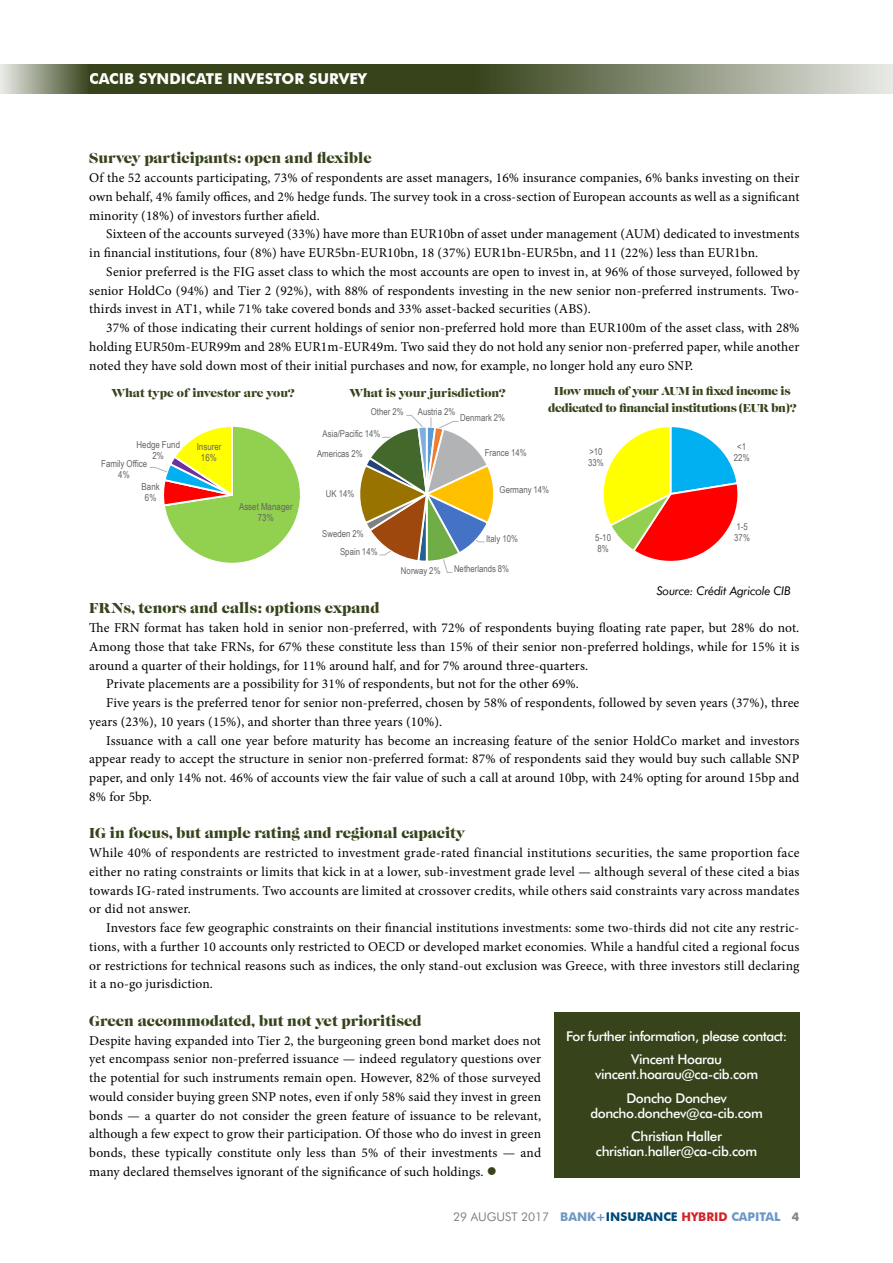
<style>
.page{position:relative;width:893px;height:1263px;background:#fff}
.page>*{position:absolute;margin:0;border:0;box-sizing:border-box;transform-origin:0 0}
.t1{font:15px "Caslon Gra D";color:#36431b}
.t2{font:700 15px "Futura BT";color:#fff}
.t3{font:13.5px/18.8px "Minion Pro";letter-spacing:.01em;color:#000;text-align:justify}
.t4{font:500 13.5px/23.5px "Futura BT";letter-spacing:-.03em;color:#fff;text-align:center}
.t5{font:12px/16.5px "Caslon Gra D";letter-spacing:-.03em;color:#36431b;text-align:center}
.t6{font:12px "Caslon Gra D";color:#36431b}
.t7{font:12px "Futura BT";color:#808285}
.t8{font:italic 12px "Futura BT";letter-spacing:-.02em;color:#000}
.t9{font:9.75px/11.1px "Arial Narrow";letter-spacing:.005em;color:#636467;text-align:center}
.t10{font:9.6px/10.9px "Arial Narrow";letter-spacing:.005em;color:#636467;text-align:center}
.t11{font:9.45px "Arial Narrow";letter-spacing:.005em;color:#636467}
.s1{color:#36431b}
.s2{font-weight:700;color:#6c97c5}
.s3{font-weight:700;color:#00487a}
.s4{font-weight:700;color:#d2232a}
.s5{font-weight:700}
</style>
<div class="page">
<svg style="left:149px;top:426px;width:151px;height:137px"></svg>
<svg style="left:360px;top:415px;width:134px;height:158px"></svg>
<div style="left:554px;top:1012px;width:245px;height:166px;background:#36431b"></div>
<svg style="left:603px;top:427px;width:135px;height:134px"></svg>
<div style="left:89px;top:64px;width:383px;height:30px;background:#36431b"></div>
<div style="left:472px;top:64px;width:421px;height:30px;background:linear-gradient(to right,#35421a,#e9eae6)"></div>
<div style="left:0;top:64px;width:89px;height:30px;background:linear-gradient(to right,#ebece8,#39461f)"></div>
<p class="t2" style="left:89px;top:70px;width:279px">CACIB SYNDICATE INVESTOR SURVEY</p>
<p class="t1" style="left:89px;top:149px;width:284px">Survey participants: open and flexible</p>
<p class="t3" style="left:89px;top:168px;width:712px">Of the 52 accounts participating, 73% of respondents are asset managers, 16% insurance companies, 6% banks investing on their own behalf, 4% family offices, and 2% hedge funds. The survey took in a cross-section of European accounts as well as a significant minority (18%) of investors further afield.</p>
<p class="t3" style="left:89px;top:225px;width:712px;text-indent:17px">Sixteen of the accounts surveyed (33%) have more than EUR10bn of asset under management (AUM) dedicated to investments in financial institutions, four (8%) have EUR5bn-EUR10bn, 18 (37%) EUR1bn-EUR5bn, and 11 (22%) less than EUR1bn.</p>
<p class="t3" style="left:89px;top:262px;width:712px;text-indent:17px">Senior preferred is the FIG asset class to which the most accounts are open to invest in, at 96% of those surveyed, followed by senior HoldCo (94%) and Tier 2 (92%), with 88% of respondents investing in the new senior non-preferred instruments. Two&shy;thirds invest in AT1, while 71% take covered bonds and 33% asset-backed securities (ABS).</p>
<p class="t3" style="left:89px;top:318px;width:712px;text-indent:17px">37% of those indicating their current holdings of senior non-preferred hold more than EUR100m of the asset class, with 28% holding EUR50m-EUR99m and 28% EUR1m-EUR49m. Two said they do not hold any senior non-preferred paper, while another noted they have sold down most of their initial purchases and now, for example, no longer hold any euro SNP.</p>
<p class="t6" style="left:111px;top:385px;width:185px">What type of investor are you?</p>
<p class="t9" style="left:136px;top:438px;width:45px">Hedge Fund<br>2%</p>
<p class="t9" style="left:197px;top:440px;width:26px">Insurer<br>16%</p>
<p class="t9" style="left:101px;top:457px;width:47px">Family Office<br>4%</p>
<p class="t9" style="left:142px;top:481px;width:20px">Bank<br>6%</p>
<p class="t9" style="left:239px;top:501px;width:55px">Asset Manager<br>73%</p>
<p class="t5" style="left:548px;top:383px;width:250px">How much of your AUM in fixed income is dedicated to financial institutions (EUR bn)?</p>
<p class="t10" style="left:734px;top:441px;width:17px">&lt;1<br>22%</p>
<p class="t6" style="left:349px;top:385px;width:158px">What is your jurisdiction?</p>
<p class="t11" style="left:418px;top:405px;width:39px">Austria 2%</p>
<p class="t11" style="left:460px;top:410px;width:46px">Denmark 2%</p>
<p class="t11" style="left:485px;top:445px;width:43px">France 14%</p>
<p class="t11" style="left:500px;top:483px;width:51px">Germany 14%</p>
<p class="t11" style="left:486px;top:532px;width:33px">Italy 10%</p>
<p class="t11" style="left:401px;top:563px;width:41px">Norway 2%</p>
<p class="t11" style="left:454px;top:562px;width:57px">Netherlands 8%</p>
<p class="t11" style="left:371px;top:405px;width:34px">Other 2%</p>
<p class="t11" style="left:323px;top:427px;width:59px">Asia/Pacific 14%</p>
<p class="t10" style="left:588px;top:446px;width:17px;text-align:left">&gt;10<br>33%</p>
<p class="t11" style="left:317px;top:447px;width:47px">Americas 2%</p>
<p class="t11" style="left:326px;top:487px;width:30px">UK 14%</p>
<p class="t10" style="left:736px;top:520px;width:13px">1-5</p>
<p class="t11" style="left:322px;top:526px;width:43px">Sweden 2%</p>
<p class="t10" style="left:595px;top:531px;width:17px">5-10</p>
<p class="t10" style="left:734px;top:531px;width:17px">37%</p>
<p class="t10" style="left:597px;top:542px;width:13px">8%</p>
<p class="t11" style="left:340px;top:545px;width:39px">Spain 14%</p>
<p class="t8" style="left:657px;top:583px;width:135px">Source: Crédit Agricole CIB</p>
<p class="t1" style="left:89px;top:599px;width:292px">FRNs, tenors and calls: options expand</p>
<p class="t3" style="left:89px;top:618px;width:712px">The FRN format has taken hold in senior non-preferred, with 72% of respondents buying floating rate paper, but 28% do not.</p>
<p class="t3" style="left:89px;top:637px;width:712px">Among those that take FRNs, for 67% these constitute less than 15% of their senior non-preferred holdings, while for 15% it is</p>
<p class="t3" style="left:89px;top:656px;width:500px">around a quarter of their holdings, for 11% around half, and for 7% around three-quarters.</p>
<p class="t3" style="left:106px;top:675px;width:474px">Private placements are a possibility for 31% of respondents, but not for the other 69%.</p>
<p class="t3" style="left:106px;top:693px;width:694px">Five years is the preferred tenor for senior non-preferred, chosen by 58% of respondents, followed by seven years (37%), three</p>
<p class="t3" style="left:89px;top:712px;width:354px">years (23%), 10 years (15%), and shorter than three years (10%).</p>
<p class="t3" style="left:106px;top:731px;width:695px">Issuance with a call one year before maturity has become an increasing feature of the senior HoldCo market and investors</p>
<p class="t3" style="left:89px;top:750px;width:712px">appear ready to accept the structure in senior non-preferred format: 87% of respondents said they would buy such callable SNP</p>
<p class="t3" style="left:89px;top:768px;width:712px">paper, and only 14% not. 46% of accounts view the fair value of such a call at around 10bp, with 24% opting for around 15bp and</p>
<p class="t3" style="left:89px;top:787px;width:64px">8% for 5bp.</p>
<p class="t1" style="left:89px;top:824px;width:377px">IG in focus, but ample rating and regional capacity</p>
<p class="t3" style="left:89px;top:843px;width:712px">While 40% of respondents are restricted to investment grade-rated financial institutions securities, the same proportion face either no rating constraints or limits that kick in at a lower, sub-investment grade level — although several of these cited a bias towards IG-rated instruments. Two accounts are limited at crossover credits, while others said constraints vary across mandates or did not answer.</p>
<p class="t3" style="left:89px;top:918px;width:712px;text-indent:17px">Investors face few geographic constraints on their financial institutions investments: some two-thirds did not cite any restric&shy;tions, with a further 10 accounts only restricted to OECD or developed market economies. While a handful cited a regional focus or restrictions for technical reasons such as indices, the only stand-out exclusion was Greece, with three investors still declaring it a no-go jurisdiction.</p>
<p class="t1" style="left:89px;top:1012px;width:334px">Green accommodated, but not yet prioritised</p>
<p class="t3" style="left:89px;top:1031px;width:453px">Despite having expanded into Tier 2, the burgeoning green bond market does not yet encompass senior non-preferred issuance — indeed regulatory questions over the potential for such instruments remain open. However, 82% of those surveyed would consider buying green SNP notes, even if only 58% said they invest in green bonds — a quarter do not consider the green feature of issuance to be relevant, although a few expect to grow their participation. Of those who do invest in green bonds, these typically constitute only less than 5% of their investments — and many declared themselves ignorant of the significance of such holdings. <span class="s1">●</span></p>
<p class="t4" style="left:566px;top:1024px;width:223px">For further information, please contact:<br>Vincent Hoarau</p>
<p class="t4" style="left:595px;top:1063px;width:165px">vincent.hoarau@ca-cib.com<br>Doncho Donchev</p>
<p class="t4" style="left:590px;top:1101px;width:174px">doncho.donchev@ca-cib.com<br>Christian Haller</p>
<p class="t4" style="left:596px;top:1140px;width:163px">christian.haller@ca-cib.com</p>
<p class="t7" style="left:453px;top:1209px;width:348px">29 AUGUST 2017 <span class="s2">BANK+</span><span class="s3">INSURANCE</span> <span class="s4">HYBRID</span> <span class="s2">CAPITAL</span> <span class="s5">4</span></p>
</div>
